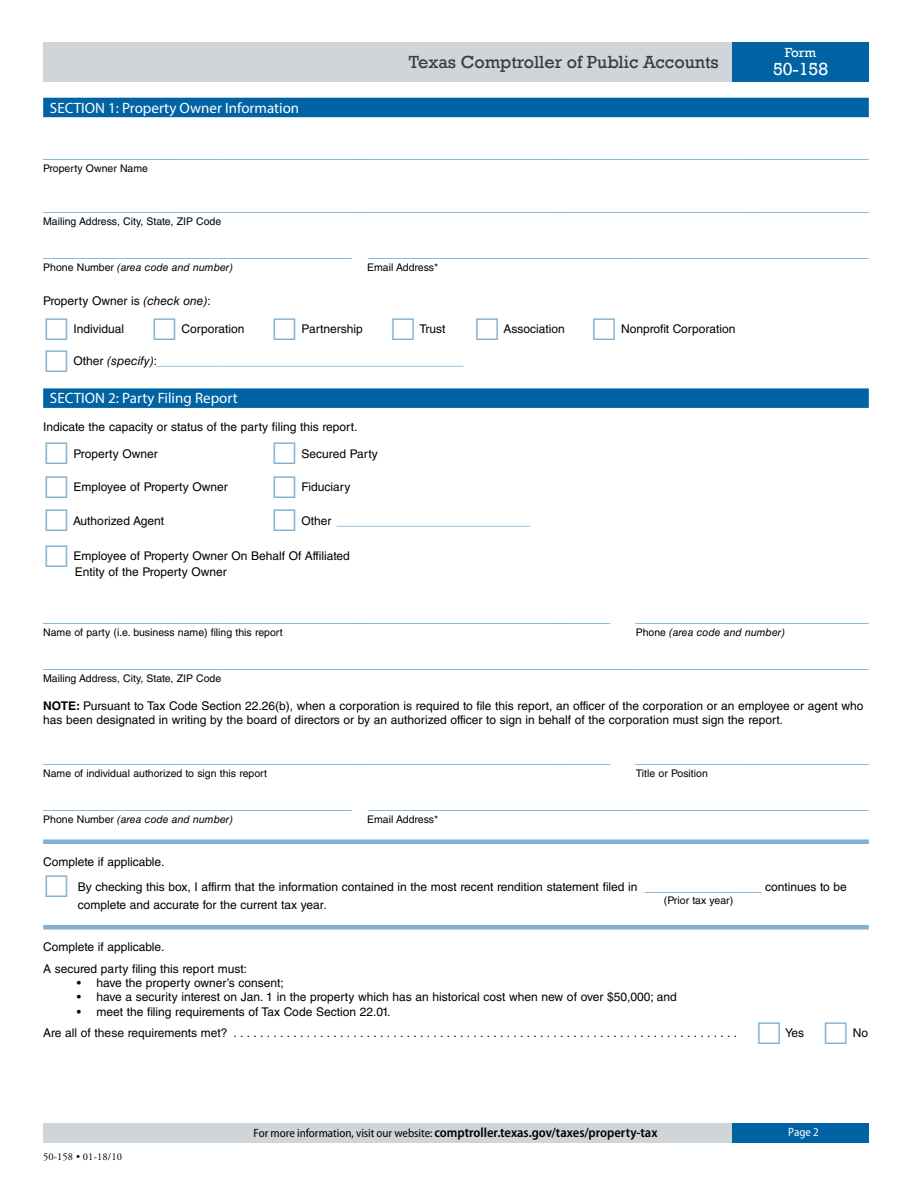
<style>
.page{position:relative;width:918px;height:1188px;background:#fff}
.page>*{position:absolute;margin:0;border:0;box-sizing:border-box;transform-origin:0 0}
.t1{font:18px "Rockwell";color:#3a3a3a}
.t2{font:18px "Rockwell";color:#fff}
.t3{font:15px "Helvetica LT Std";color:#66a2c8}
.t4{font:15px "Myriad Pro";color:#fff}
.t5{font:600 semi-condensed 13.5px "Myriad Pro";color:#000}
.t6{font:13.5px "Rockwell";color:#fff}
.t7{font:12px/21.1px "Helvetica LT Std";color:#000}
.t8{font:12px "Helvetica LT Std";color:#66a2c8}
.t9{font:semi-condensed 12px "Myriad Pro";color:#fff}
.t10{font:10.5px "Helvetica LT Std";color:#000}
.t11{font:italic 10.5px "Helvetica LT Std";color:#000}
.t12{font:10.5px "Adobe Garamond Pro";letter-spacing:.01em;color:#000}
.s1{font-style:normal}
.s2{font-style:italic}
.s3{color:#000}
.s4{font-style:italic;color:#000}
.s5{font-weight:700}
.s6{font-size:15px;color:#66a2c8}
.s7{font-weight:400;font-size:12px}
</style>
<div class="page">
<div style="left:43px;top:42px;width:689px;height:39px;background:#d0d5d9"></div>
<div style="left:732px;top:42px;width:137px;height:39px;background:#0063a3"></div>
<div style="left:43px;top:1123px;width:689px;height:19px;background:#d0d5d9"></div>
<div style="left:732px;top:1123px;width:137px;height:19px;background:#0063a3"></div>
<div style="left:43px;top:98px;width:826px;height:19px;background:#0063a3"></div>
<div style="left:43px;top:388px;width:826px;height:20px;background:#0063a3"></div>
<div style="left:43px;top:839px;width:826px;height:5px;background:#80b1d1"></div>
<div style="left:43px;top:925px;width:826px;height:5px;background:#80b1d1"></div>
<p class="t4" style="left:50px;top:98px;width:251px">SECTION 1: Property Owner Information</p>
<h1 class="t1" style="left:409px;top:51px;width:311px">Texas Comptroller of Public Accounts</h1>
<p class="t6" style="left:785px;top:45px;width:33px">Form</p>
<h1 class="t2" style="left:773px;top:59px;width:57px">50-158</h1>
<p class="t3" style="left:43px;top:144px;width:827px">___________________________________________________________________________________________________</p>
<p class="t10" style="left:43px;top:162px;width:106px">Property Owner Name</p>
<p class="t3" style="left:43px;top:197px;width:827px">___________________________________________________________________________________________________</p>
<p class="t10" style="left:43px;top:215px;width:180px">Mailing Address, City, State, ZIP Code</p>
<p class="t3" style="left:43px;top:243px;width:827px">_____________________________________ _________________________________________ __ _________________</p>
<p class="t11" style="left:43px;top:261px;width:191px"><span class="s1">Phone Number</span> (area code and number)</p>
<p class="t10" style="left:367px;top:261px;width:73px">Email Address*</p>
<p class="t7" style="left:43px;top:291px;width:169px">Property Owner is <span class="s2">(check one)</span>:</p>
<p class="t7" style="left:74px;top:319px;width:52px">Individual</p>
<p class="t7" style="left:182px;top:319px;width:64px">Corporation</p>
<p class="t7" style="left:302px;top:319px;width:63px">Partnership</p>
<p class="t7" style="left:420px;top:319px;width:28px">Trust</p>
<p class="t7" style="left:504px;top:319px;width:63px">Association</p>
<p class="t7" style="left:621px;top:319px;width:116px">Nonprofit Corporation</p>
<p class="t8" style="left:74px;top:354px;width:391px"><span class="s3">Other</span> <span class="s4">(specify)</span><span class="s3">:</span>______________________________________________</p>
<p class="t4" style="left:50px;top:389px;width:189px">SECTION 2: Party Filing Report</p>
<p class="t7" style="left:43px;top:416px;width:316px">Indicate the capacity or status of the party filing this report.</p>
<p class="t7" style="left:74px;top:443px;width:86px">Property Owner</p>
<p class="t7" style="left:302px;top:443px;width:78px">Secured Party</p>
<p class="t7" style="left:74px;top:476px;width:156px">Employee of Property Owner</p>
<p class="t7" style="left:302px;top:476px;width:50px">Fiduciary</p>
<p class="t7" style="left:73px;top:510px;width:93px">Authorized Agent</p>
<p class="t7" style="left:74px;top:547px;width:278px;line-height:16.5px">Employee of Property Owner On Behalf Of Affiliated<br>Entity of the Property Owner</p>
<p class="t3" style="left:43px;top:608px;width:569px">____________________________________________________________________</p>
<p class="t3" style="left:635px;top:608px;width:235px">____________________________</p>
<p class="t10" style="left:43px;top:626px;width:241px">Name of party (i.e. business name) filing this report</p>
<p class="t11" style="left:636px;top:626px;width:151px"><span class="s1">Phone</span> (area code and number)</p>
<p class="t3" style="left:43px;top:654px;width:827px">___________________________________________________________________________________________________</p>
<p class="t10" style="left:43px;top:672px;width:180px">Mailing Address, City, State, ZIP Code</p>
<p class="t7" style="left:43px;top:698px;width:822px;line-height:14.4px"><span class="s5">NOTE:</span> Pursuant to Tax Code Section 22.26(b), when a corporation is required to file this report, an officer of the corporation or an employee or agent who has been designated in writing by the board of directors or by an authorized officer to sign in behalf of the corporation must sign the report.</p>
<p class="t3" style="left:43px;top:749px;width:569px">____________________________________________________________________</p>
<p class="t3" style="left:635px;top:749px;width:235px">____________________________</p>
<p class="t10" style="left:43px;top:767px;width:225px">Name of individual authorized to sign this report</p>
<p class="t10" style="left:636px;top:767px;width:74px">Title or Position</p>
<p class="t3" style="left:43px;top:795px;width:827px">_____________________________________ ____________________________________________________________</p>
<p class="t11" style="left:43px;top:813px;width:191px"><span class="s1">Phone Number</span> (area code and number)</p>
<p class="t10" style="left:367px;top:813px;width:73px">Email Address*</p>
<p class="t7" style="left:43px;top:851px;width:123px">Complete if applicable.</p>
<p class="t7" style="left:687px;top:876px;width:162px"><span class="s6">_________</span> continues to be</p>
<p class="t10" style="left:664px;top:894px;width:71px">(Prior tax year)</p>
<p class="t7" style="left:78px;top:877px;width:561px;line-height:18px">By checking this box, I affirm that the information contained in the most recent rendition statement filed in complete and accurate for the current tax year.</p>
<p class="t3" style="left:645px;top:877px;width:43px">_ __</p>
<p class="t3" style="left:653px;top:877px;width:18px">__</p>
<p class="t7" style="left:43px;top:937px;width:205px">Complete if applicable.<br>A secured party filing this report must:</p>
<p class="t7" style="left:77px;top:972px;width:209px">• have the property owner’s consent;</p>
<p class="t7" style="left:77px;top:987px;width:602px">• have a security interest on Jan. 1 in the property which has an historical cost when new of over $50,000; and</p>
<p class="t7" style="left:43px;top:1001px;width:695px;text-indent:34px">• meet the filing requirements of Tax Code Section 22.01.<br>Are all of these requirements met? ............................................................................</p>
<p class="t7" style="left:785px;top:1022px;width:20px">Yes</p>
<p class="t7" style="left:853px;top:1022px;width:17px">No</p>
<p class="t12" style="left:43px;top:1150px;width:80px">50-158 • 01-18/10</p>
<p class="t5" style="left:254px;top:1125px;width:405px"><span class="s7">For more information, visit our website:</span> comptroller.texas.gov/taxes/property-tax</p>
<p class="t9" style="left:788px;top:1126px;width:32px">Page 2</p>
</div>
